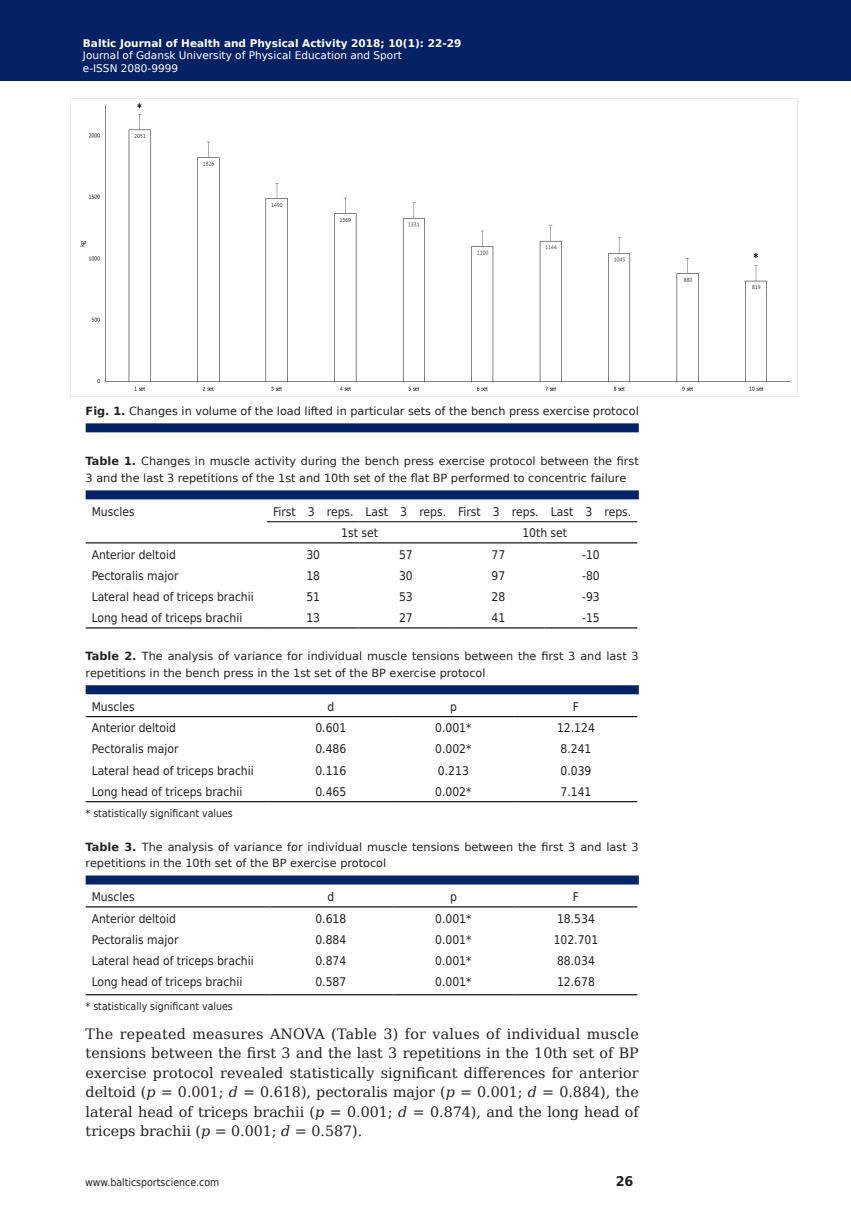
<style>
.page{position:relative;width:851px;height:1212px;background:#fff}
.page>*{position:absolute;margin:0;border:0;box-sizing:border-box;transform-origin:0 0}
.Body_Text{font:14.25px/19.5px "DejaVu Serif";color:#231f20;text-align:justify}
.t1{font:700 13.35px "DejaVu Sans";color:#231f20;scale:.96 1}
.Table_Body{font:12px "DejaVu Sans Condensed";color:#231f20}
.Table_Head{font:11.25px/16.5px "DejaVu Sans";color:#222221}
.Figure{font:11.25px "DejaVu Sans";color:#231f20}
.t2{font:10.5px/12.6px "DejaVu Sans";color:#fff}
.t3{font:700 10.5px "DejaVu Sans";color:#fff}
.t4{font:10.5px "DejaVu Sans Condensed";color:#222221}
.t5{font:10.5px "DejaVu Sans Condensed";color:#231f20}
.s1{font-weight:700}
.s2{font-style:italic}
</style>
<div class="page">
<div style="left:86px;top:423px;width:552px;height:9px;background:#052265"></div>
<div style="left:86px;top:490px;width:552px;height:9px;background:#052265"></div>
<div style="left:86px;top:685px;width:552px;height:9px;background:#052265"></div>
<div style="left:86px;top:875px;width:552px;height:9px;background:#052265"></div>
<hr style="left:86px;top:542px;width:181px;height:1px;background:#000">
<hr style="left:267px;top:542px;width:92px;height:1px;background:#000">
<hr style="left:359px;top:542px;width:93px;height:1px;background:#000">
<hr style="left:452px;top:542px;width:92px;height:1px;background:#000">
<hr style="left:544px;top:542px;width:93px;height:1px;background:#000">
<hr style="left:86px;top:627px;width:181px;height:1px;background:#000">
<hr style="left:267px;top:627px;width:92px;height:1px;background:#000">
<hr style="left:359px;top:627px;width:93px;height:1px;background:#000">
<hr style="left:452px;top:627px;width:92px;height:1px;background:#000">
<hr style="left:544px;top:627px;width:93px;height:1px;background:#000">
<hr style="left:267px;top:521px;width:92px;height:1px;background:#000">
<hr style="left:359px;top:521px;width:93px;height:1px;background:#000">
<hr style="left:452px;top:521px;width:92px;height:1px;background:#000">
<hr style="left:544px;top:521px;width:93px;height:1px;background:#000">
<hr style="left:86px;top:716px;width:183px;height:1px;background:#000">
<hr style="left:269px;top:716px;width:123px;height:1px;background:#000">
<hr style="left:392px;top:716px;width:122px;height:1px;background:#000">
<hr style="left:514px;top:716px;width:123px;height:1px;background:#000">
<hr style="left:86px;top:801px;width:183px;height:1px;background:#000">
<hr style="left:269px;top:801px;width:123px;height:1px;background:#000">
<hr style="left:392px;top:801px;width:122px;height:1px;background:#000">
<hr style="left:514px;top:801px;width:123px;height:1px;background:#000">
<hr style="left:86px;top:906px;width:183px;height:1px;background:#000">
<hr style="left:269px;top:906px;width:123px;height:1px;background:#000">
<hr style="left:392px;top:906px;width:122px;height:1px;background:#000">
<hr style="left:514px;top:906px;width:123px;height:1px;background:#000">
<hr style="left:86px;top:994px;width:183px;height:1px;background:#000">
<hr style="left:269px;top:994px;width:123px;height:1px;background:#000">
<hr style="left:392px;top:994px;width:122px;height:1px;background:#000">
<hr style="left:514px;top:994px;width:123px;height:1px;background:#000">
<img style="left:71px;top:98px;width:726px;height:293px">
<div style="left:0;top:0;width:850px;height:80px;background:#052265"></div>
<p class="t3" style="left:86px;top:34px;width:358px">Baltic Journal of Health and Physical Activity 2014; 1(1): 1-4</p>
<p class="t2" style="left:86px;top:48px;width:320px">Journal of Gdansk University of Physical Education and Sport e-ISSN 2080-9999</p>
<p class="t3" style="left:83px;top:34px;width:380px">Baltic Journal of Health and Physical Activity 2018; 10(1): 22-29</p>
<p class="t2" style="left:83px;top:49px;width:320px">Journal of Gdansk University of Physical Education and Sport</p>
<p class="t2" style="left:83px;top:62px;width:97px">e-ISSN 2080-9999</p>
<p class="Figure" style="left:86px;top:402px;width:554px"><span class="s1">Fig. 1.</span> Changes in volume of the load lifted in particular sets of the bench press exercise protocol</p>
<p class="Table_Head" style="left:86px;top:453px;width:554px"><span class="s1">Table 1.</span> Changes in muscle activity during the bench press exercise protocol between the first<br>3 and the last 3 repetitions of the 1st and 10th set of the flat BP performed to concentric failure</p>
<p class="Table_Body" style="left:92px;top:502px;width:44px">Muscles</p>
<p class="Table_Body" style="left:273px;top:502px;width:82px">First 3 reps.</p>
<p class="Table_Body" style="left:365px;top:502px;width:82px">Last 3 reps.</p>
<p class="Table_Body" style="left:458px;top:502px;width:82px">First 3 reps.</p>
<p class="Table_Body" style="left:550px;top:502px;width:82px">Last 3 reps.</p>
<p class="Table_Body" style="left:341px;top:523px;width:38px">1st set</p>
<p class="Table_Body" style="left:522px;top:523px;width:46px">10th set</p>
<p class="Table_Body" style="left:92px;top:544px;width:86px">Anterior deltoid</p>
<p class="Table_Body" style="left:306px;top:544px;width:15px">30</p>
<p class="Table_Body" style="left:399px;top:544px;width:15px">57</p>
<p class="Table_Body" style="left:491px;top:544px;width:15px">77</p>
<p class="Table_Body" style="left:582px;top:544px;width:19px">-10</p>
<p class="Table_Body" style="left:92px;top:566px;width:88px">Pectoralis major</p>
<p class="Table_Body" style="left:306px;top:566px;width:15px">18</p>
<p class="Table_Body" style="left:399px;top:566px;width:15px">30</p>
<p class="Table_Body" style="left:491px;top:566px;width:15px">97</p>
<p class="Table_Body" style="left:582px;top:566px;width:19px">-80</p>
<p class="Table_Body" style="left:92px;top:587px;width:164px">Lateral head of triceps brachii</p>
<p class="Table_Body" style="left:306px;top:587px;width:15px">51</p>
<p class="Table_Body" style="left:399px;top:587px;width:15px">53</p>
<p class="Table_Body" style="left:491px;top:587px;width:15px">28</p>
<p class="Table_Body" style="left:582px;top:587px;width:19px">-93</p>
<p class="Table_Body" style="left:92px;top:608px;width:152px">Long head of triceps brachii</p>
<p class="Table_Body" style="left:306px;top:608px;width:15px">13</p>
<p class="Table_Body" style="left:399px;top:608px;width:15px">27</p>
<p class="Table_Body" style="left:491px;top:608px;width:15px">41</p>
<p class="Table_Body" style="left:582px;top:608px;width:19px">-15</p>
<p class="Table_Head" style="left:86px;top:648px;width:554px"><span class="s1">Table 2.</span> The analysis of variance for individual muscle tensions between the first 3 and last 3 repetitions in the bench press in the 1st set of the BP exercise protocol</p>
<p class="Table_Body" style="left:92px;top:697px;width:44px">Muscles</p>
<p class="Table_Body" style="left:327px;top:697px;width:8px">d</p>
<p class="Table_Body" style="left:450px;top:697px;width:8px">p</p>
<p class="Table_Body" style="left:573px;top:697px;width:8px">F</p>
<p class="Table_Body" style="left:92px;top:718px;width:86px">Anterior deltoid</p>
<p class="Table_Body" style="left:315px;top:718px;width:32px">0.601</p>
<p class="Table_Body" style="left:435px;top:718px;width:38px">0.001*</p>
<p class="Table_Body" style="left:557px;top:718px;width:39px">12.124</p>
<p class="Table_Body" style="left:92px;top:739px;width:88px">Pectoralis major</p>
<p class="Table_Body" style="left:315px;top:739px;width:32px">0.486</p>
<p class="Table_Body" style="left:435px;top:739px;width:38px">0.002*</p>
<p class="Table_Body" style="left:560px;top:739px;width:32px">8.241</p>
<p class="Table_Body" style="left:92px;top:760px;width:164px">Lateral head of triceps brachii</p>
<p class="Table_Body" style="left:315px;top:760px;width:32px">0.116</p>
<p class="Table_Body" style="left:438px;top:760px;width:32px">0.213</p>
<p class="Table_Body" style="left:560px;top:760px;width:32px">0.039</p>
<p class="Table_Body" style="left:92px;top:782px;width:152px">Long head of triceps brachii</p>
<p class="Table_Body" style="left:315px;top:782px;width:32px">0.465</p>
<p class="Table_Body" style="left:435px;top:782px;width:38px">0.002*</p>
<p class="Table_Body" style="left:560px;top:782px;width:32px">7.141</p>
<p class="t4" style="left:86px;top:805px;width:149px">* statistically significant values</p>
<p class="Table_Head" style="left:86px;top:838px;width:554px"><span class="s1">Table 3.</span> The analysis of variance for individual muscle tensions between the first 3 and last 3 repetitions in the 10th set of the BP exercise protocol</p>
<p class="Table_Body" style="left:92px;top:887px;width:44px">Muscles</p>
<p class="Table_Body" style="left:327px;top:887px;width:8px">d</p>
<p class="Table_Body" style="left:450px;top:887px;width:8px">p</p>
<p class="Table_Body" style="left:573px;top:887px;width:8px">F</p>
<p class="Table_Body" style="left:92px;top:908px;width:86px">Anterior deltoid</p>
<p class="Table_Body" style="left:315px;top:908px;width:32px">0.618</p>
<p class="Table_Body" style="left:435px;top:908px;width:38px">0.001*</p>
<p class="Table_Body" style="left:557px;top:908px;width:39px">18.534</p>
<p class="Table_Body" style="left:92px;top:930px;width:88px">Pectoralis major</p>
<p class="Table_Body" style="left:315px;top:930px;width:32px">0.884</p>
<p class="Table_Body" style="left:435px;top:930px;width:38px">0.001*</p>
<p class="Table_Body" style="left:553px;top:930px;width:46px">102.701</p>
<p class="Table_Body" style="left:92px;top:951px;width:164px">Lateral head of triceps brachii</p>
<p class="Table_Body" style="left:315px;top:951px;width:32px">0.874</p>
<p class="Table_Body" style="left:435px;top:951px;width:38px">0.001*</p>
<p class="Table_Body" style="left:557px;top:951px;width:39px">88.034</p>
<p class="Table_Body" style="left:92px;top:972px;width:152px">Long head of triceps brachii</p>
<p class="Table_Body" style="left:315px;top:972px;width:32px">0.587</p>
<p class="Table_Body" style="left:435px;top:972px;width:38px">0.001*</p>
<p class="Table_Body" style="left:557px;top:972px;width:39px">12.678</p>
<p class="t4" style="left:86px;top:998px;width:149px">* statistically significant values</p>
<p class="Body_Text" style="left:86px;top:1024px;width:554px">The repeated measures ANOVA (Table 3) for values of individual muscle tensions between the first 3 and the last 3 repetitions in the 10th set of BP exercise protocol revealed statistically significant differences for anterior deltoid (<span class="s2">p</span> = 0.001; <span class="s2">d</span> = 0.618), pectoralis major (<span class="s2">p</span> = 0.001; <span class="s2">d</span> = 0.884), the lateral head of triceps brachii (<span class="s2">p</span> = 0.001; <span class="s2">d</span> = 0.874), and the long head of triceps brachii (<span class="s2">p</span> = 0.001; <span class="s2">d</span> = 0.587).</p>
<p class="t5" style="left:85px;top:1174px;width:136px">www.balticsportscience.com</p>
<p class="t1" style="left:615px;top:1170px;width:20px">26</p>
</div>
